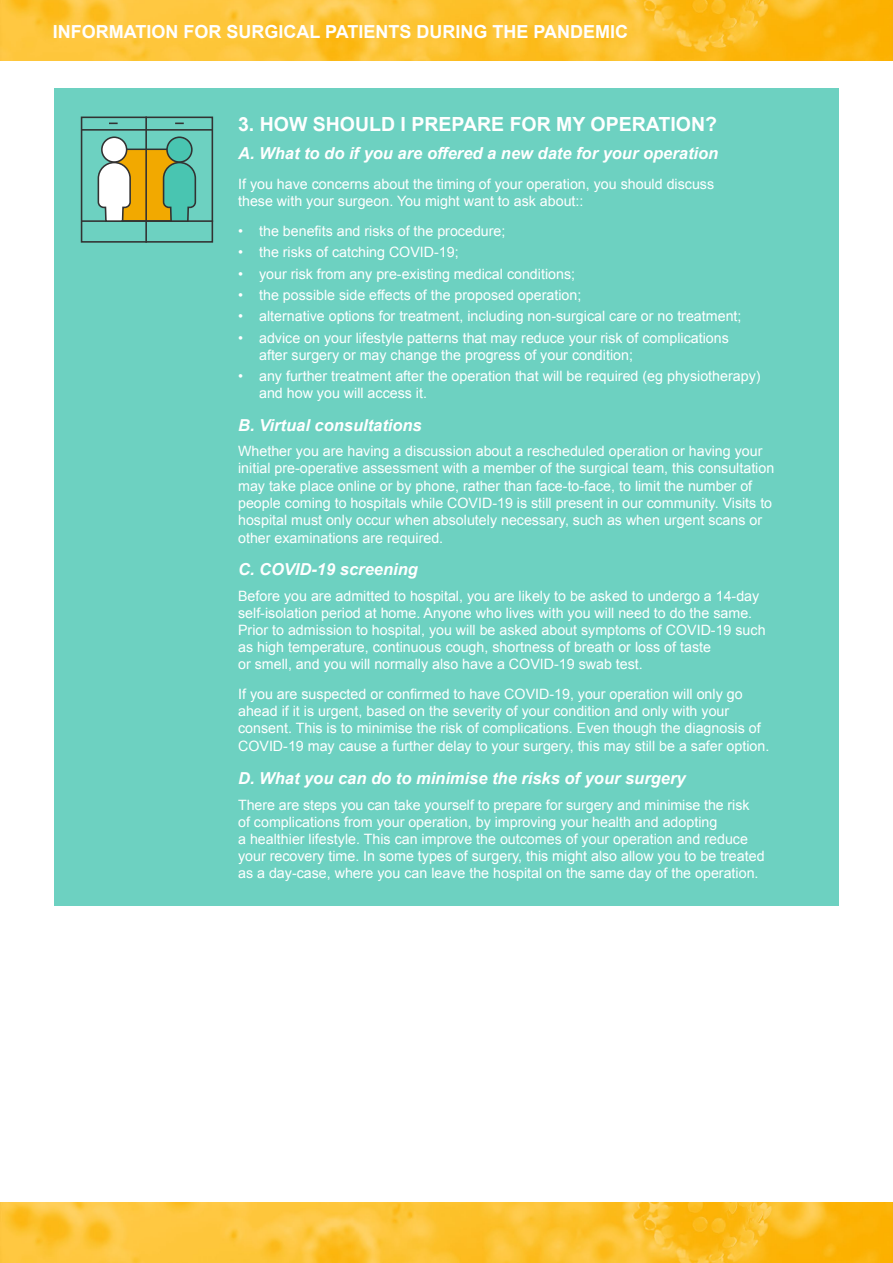
<style>
.page{position:relative;width:893px;height:1263px;background:#fff}
.page>*{position:absolute;margin:0;border:0;box-sizing:border-box;transform-origin:0 0}
.t1{font:700 19.5px "Arial";color:#fff}
.t2{font:700 18px "Arial";color:#fff}
.t3{font:italic 700 16.5px "Arial";color:#fff}
.t4{font:14.25px/17.1px "Arial";color:#fff}
</style>
<div class="page">
<img style="left:0;top:0;width:893px;height:61px">
<img style="left:0;top:1202px;width:893px;height:61px">
<div style="left:54px;top:88px;width:785px;height:818px;background:#6dd1c1"></div>
<div style="left:114px;top:149px;width:65px;height:73px;background:#f2a900;border:2px solid #323232"></div>
<div style="left:81px;top:117px;width:132px;height:126px;border:2px solid #323232"></div>
<div style="left:102px;top:137px;width:25px;height:25px;background:#fff;border-radius:50%"></div>
<div style="left:101px;top:136px;width:26px;height:27px;border:2px solid #323232;border-radius:50%"></div>
<hr style="left:82px;top:129px;width:65px;height:2px;background:#323232">
<hr style="left:145px;top:117px;width:2px;height:126px;background:#323232">
<div style="left:167px;top:137px;width:25px;height:25px;background:#49c5b1;border-radius:50%"></div>
<div style="left:166px;top:136px;width:27px;height:27px;border:2px solid #323232;border-radius:50%"></div>
<hr style="left:147px;top:129px;width:65px;height:2px;background:#323232">
<hr style="left:82px;top:220px;width:131px;height:2px;background:#323232">
<svg style="left:162px;top:163px;width:35px;height:59px"></svg>
<svg style="left:97px;top:163px;width:35px;height:59px"></svg>
<p class="t2" style="left:53px;top:20px;width:577px">INFORMATION FOR SURGICAL PATIENTS DURING THE PANDEMIC</p>
<p class="t1" style="left:238px;top:111px;width:480px">3. HOW SHOULD I PREPARE FOR MY OPERATION?</p>
<p class="t3" style="left:238px;top:143px;width:482px">A. What to do if you are offered a new date for your operation</p>
<p class="t4" style="left:238px;top:175px;width:478px">If you have concerns about the timing of your operation, you should discuss these with your surgeon. You might want to ask about::</p>
<p class="t4" style="left:238px;top:222px;width:269px">• the benefits and risks of the procedure;</p>
<p class="t4" style="left:238px;top:244px;width:222px">• the risks of catching COVID-19;</p>
<p class="t4" style="left:238px;top:265px;width:338px">• your risk from any pre-existing medical conditions;</p>
<p class="t4" style="left:238px;top:287px;width:345px">• the possible side effects of the proposed operation;</p>
<p class="t4" style="left:238px;top:308px;width:505px">• alternative options for treatment, including non-surgical care or no treatment;</p>
<p class="t4" style="left:259px;top:329px;width:471px;text-indent:-21px">• advice on your lifestyle patterns that may reduce your risk of complications after surgery or may change the progress of your condition;</p>
<p class="t4" style="left:259px;top:368px;width:503px;text-indent:-21px">• any further treatment after the operation that will be required (eg physiotherapy) and how you will access it.</p>
<p class="t3" style="left:238px;top:414px;width:185px">B. Virtual consultations</p>
<p class="t4" style="left:238px;top:443px;width:538px">Whether you are having a discussion about a rescheduled operation or having your initial pre-operative assessment with a member of the surgical team, this consultation may take place online or by phone, rather than face-to-face, to limit the number of people coming to hospitals while COVID-19 is still present in our community. Visits to hospital must only occur when absolutely necessary, such as when urgent scans or other examinations are required.</p>
<p class="t3" style="left:238px;top:559px;width:181px">C. COVID-19 screening</p>
<p class="t4" style="left:238px;top:587px;width:529px">Before you are admitted to hospital, you are likely to be asked to undergo a 14-day self-isolation period at home. Anyone who lives with you will need to do the same.<br>Prior to admission to hospital, you will be asked about symptoms of COVID-19 such as high temperature, continuous cough, shortness of breath or loss of taste<br>or smell, and you will normally also have a COVID-19 swab test.</p>
<p class="t4" style="left:238px;top:686px;width:533px">If you are suspected or confirmed to have COVID-19, your operation will only go ahead if it is urgent, based on the severity of your condition and only with your consent. This is to minimise the risk of complications. Even though the diagnosis of COVID-19 may cause a further delay to your surgery, this may still be a safer option.</p>
<p class="t3" style="left:238px;top:767px;width:449px">D. What you can do to minimise the risks of your surgery</p>
<p class="t4" style="left:238px;top:796px;width:528px">There are steps you can take yourself to prepare for surgery and minimise the risk of complications from your operation, by improving your health and adopting<br>a healthier lifestyle. This can improve the outcomes of your operation and reduce your recovery time. In some types of surgery, this might also allow you to be treated as a day-case, where you can leave the hospital on the same day of the operation.</p>
</div>
